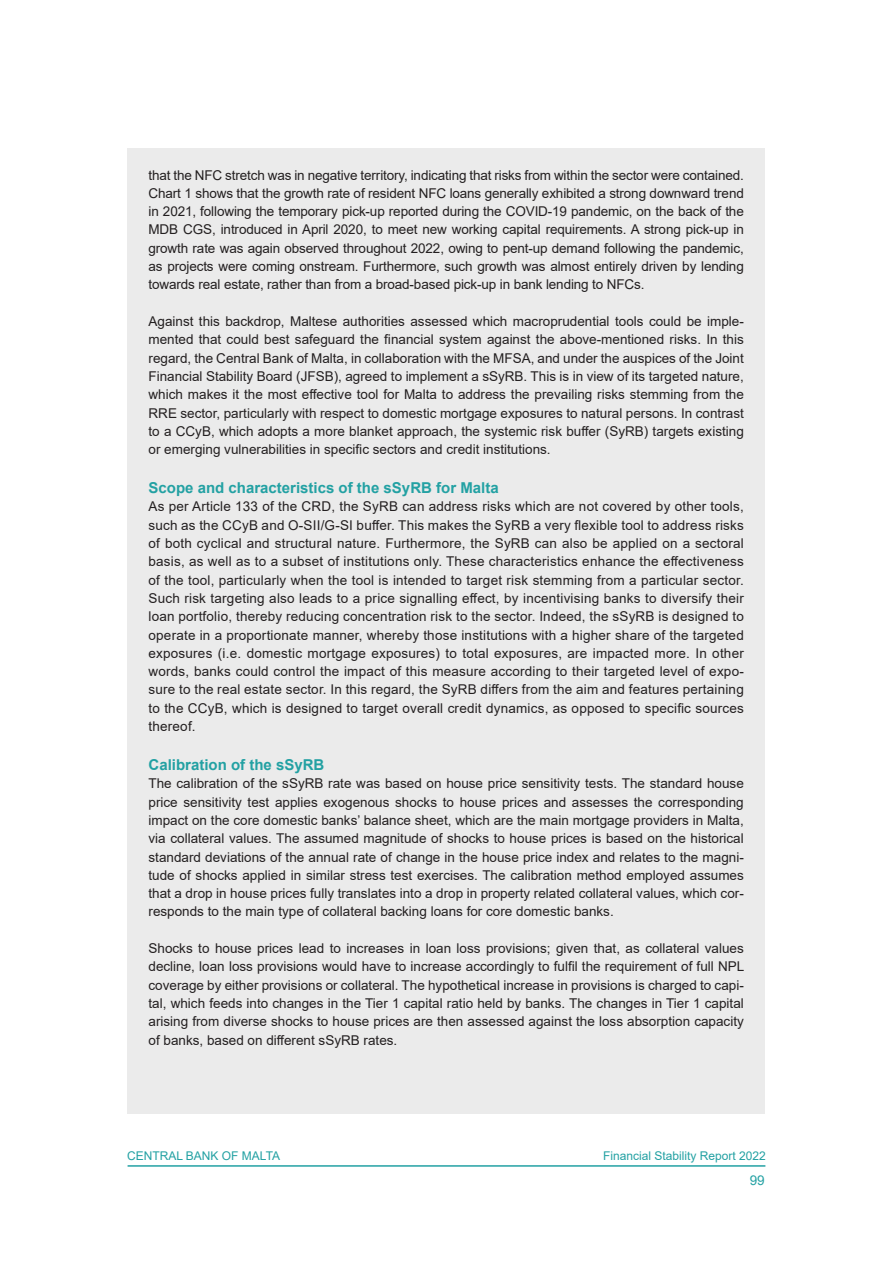
<style>
.page{position:relative;width:893px;height:1263px;background:#fff}
.page>*{position:absolute;margin:0;border:0;box-sizing:border-box;transform-origin:0 0}
.FSR_Subhead_Level_1{font:700 15px "Arial";color:#23a1a3}
.FSR_Normal_Text_copy{font:13.5px/18.3px "Arial";color:#231f20;text-align:justify}
.t1{font:13.5px "Arial";color:#23a1a3}
.t2{font:12px "Arial";color:#23a1a3}
</style>
<div class="page">
<hr style="left:128px;top:1165px;width:637px;height:2px;background:#23a1a3">
<div style="left:128px;top:149px;width:637px;height:965px;background:#ebebeb"></div>
<p class="FSR_Normal_Text_copy" style="left:149px;top:166px;width:597px">that the NFC stretch was in negative territory, indicating that risks from within the sector were contained.<br>Chart 1 shows that the growth rate of resident NFC loans generally exhibited a strong downward trend in 2021, following the temporary pick-up reported during the COVID-19 pandemic, on the back of the MDB CGS, introduced in April 2020, to meet new working capital requirements. A strong pick-up in growth rate was again observed throughout 2022, owing to pent-up demand following the pandemic, as projects were coming onstream. Furthermore, such growth was almost entirely driven by lending towards real estate, rather than from a broad-based pick-up in bank lending to NFCs.</p>
<p class="FSR_Normal_Text_copy" style="left:149px;top:312px;width:597px">Against this backdrop, Maltese authorities assessed which macroprudential tools could be imple&shy;mented that could best safeguard the financial system against the above-mentioned risks. In this regard, the Central Bank of Malta, in collaboration with the MFSA, and under the auspices of the Joint Financial Stability Board (JFSB), agreed to implement a sSyRB. This is in view of its targeted nature, which makes it the most effective tool for Malta to address the prevailing risks stemming from the RRE sector, particularly with respect to domestic mortgage exposures to natural persons. In contrast to a CCyB, which adopts a more blanket approach, the systemic risk buffer (SyRB) targets existing or emerging vulnerabilities in specific sectors and credit institutions.</p>
<p class="FSR_Subhead_Level_1" style="left:149px;top:477px;width:352px">Scope and characteristics of the sSyRB for Malta</p>
<p class="FSR_Normal_Text_copy" style="left:149px;top:497px;width:597px">As per Article 133 of the CRD, the SyRB can address risks which are not covered by other tools, such as the CCyB and O-SII/G-SI buffer. This makes the SyRB a very flexible tool to address risks of both cyclical and structural nature. Furthermore, the SyRB can also be applied on a sectoral basis, as well as to a subset of institutions only. These characteristics enhance the effectiveness of the tool, particularly when the tool is intended to target risk stemming from a particular sector.<br>Such risk targeting also leads to a price signalling effect, by incentivising banks to diversify their loan portfolio, thereby reducing concentration risk to the sector. Indeed, the sSyRB is designed to operate in a proportionate manner, whereby those institutions with a higher share of the targeted exposures (i.e. domestic mortgage exposures) to total exposures, are impacted more. In other words, banks could control the impact of this measure according to their targeted level of expo&shy;sure to the real estate sector. In this regard, the SyRB differs from the aim and features pertaining to the CCyB, which is designed to target overall credit dynamics, as opposed to specific sources thereof.</p>
<p class="FSR_Subhead_Level_1" style="left:149px;top:754px;width:177px">Calibration of the sSyRB</p>
<p class="FSR_Normal_Text_copy" style="left:149px;top:774px;width:597px">The calibration of the sSyRB rate was based on house price sensitivity tests. The standard house price sensitivity test applies exogenous shocks to house prices and assesses the corresponding impact on the core domestic banks’ balance sheet, which are the main mortgage providers in Malta, via collateral values. The assumed magnitude of shocks to house prices is based on the historical standard deviations of the annual rate of change in the house price index and relates to the magni&shy;tude of shocks applied in similar stress test exercises. The calibration method employed assumes that a drop in house prices fully translates into a drop in property related collateral values, which cor&shy;responds to the main type of collateral backing loans for core domestic banks.</p>
<p class="FSR_Normal_Text_copy" style="left:149px;top:939px;width:597px">Shocks to house prices lead to increases in loan loss provisions; given that, as collateral values decline, loan loss provisions would have to increase accordingly to fulfil the requirement of full NPL coverage by either provisions or collateral. The hypothetical increase in provisions is charged to capi&shy;tal, which feeds into changes in the Tier 1 capital ratio held by banks. The changes in Tier 1 capital arising from diverse shocks to house prices are then assessed against the loss absorption capacity of banks, based on different sSyRB rates.</p>
<p class="t2" style="left:127px;top:1147px;width:155px">CENTRAL BANK OF MALTA</p>
<p class="t2" style="left:603px;top:1147px;width:164px">Financial Stability Report 2022</p>
<p class="t1" style="left:750px;top:1170px;width:17px">99</p>
</div>
